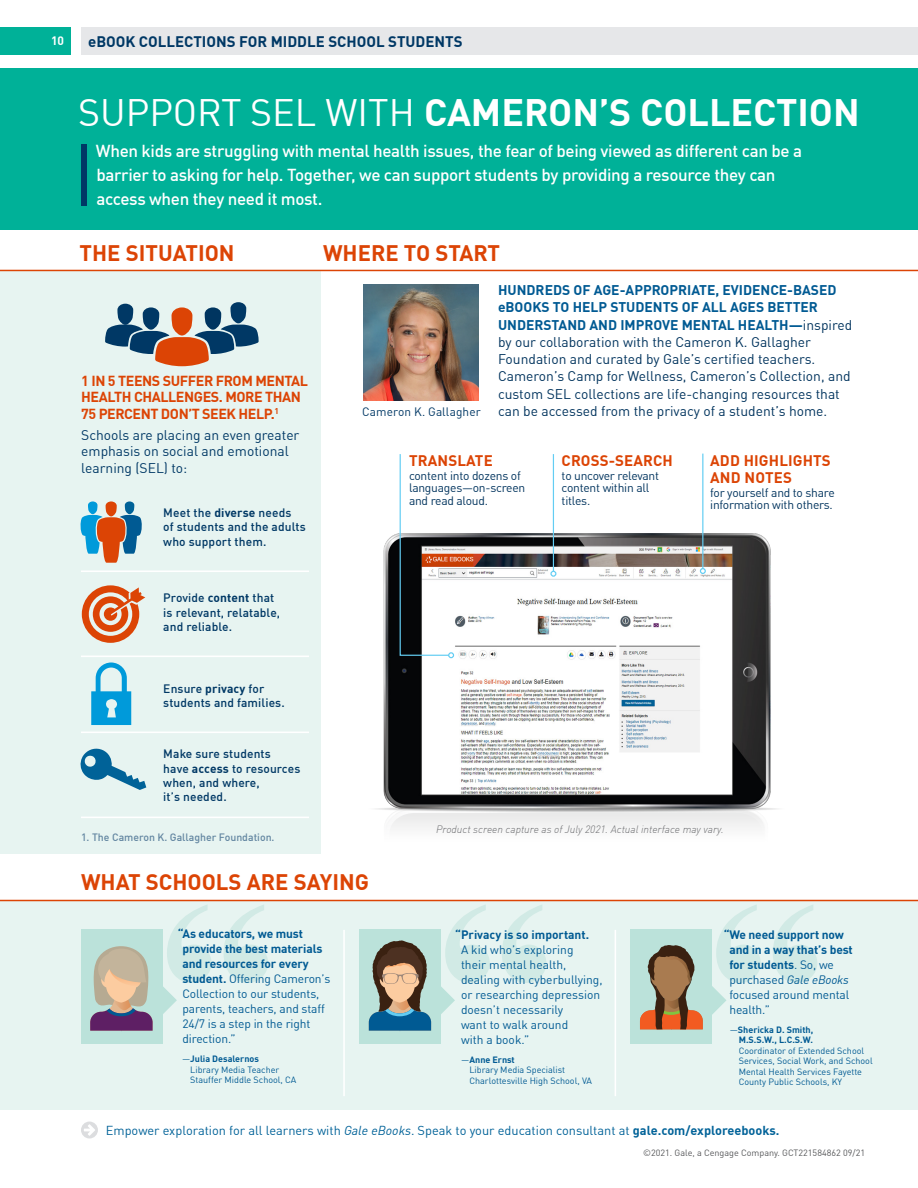
<style>
.page{position:relative;width:918px;height:1188px;background:#fff}
.page>*{position:absolute;margin:0;border:0;box-sizing:border-box;transform-origin:0 0}
.t1{font:700 37.5px "DIN Offc";color:#fff}
.t2{font:700 22.05px "DIN Offc";color:#dc4405}
.t3{font:500 16.95px/24px "DIN Offc";letter-spacing:-.02em;color:#fff}
.t4{font:700 15px/16.4px "DIN Offc";letter-spacing:.01em;color:#dc4405}
.t5{font:700 15px "DIN Offc";color:#003865}
.t6{font:700 14.25px/16.6px "DIN Offc";letter-spacing:-.03em;color:#dc4405}
.t7{font:13.8px/17.2px "DIN Offc";color:#00335d}
.t8{font:13.8px/16.5px "DIN Offc";color:#003865}
.t9{font:12.75px "DIN Offc";color:#006298}
.t10{font:12px/15px "DIN Offc";letter-spacing:-.005em;color:#005a93}
.t11{font:500 12px/14.4px "DIN Offc";letter-spacing:.01em;color:#003865}
.t12{font:12px/12.8px "DIN Offc";letter-spacing:-.02em;color:#00335d}
.t13{font:700 12px/15px "DIN Offc";letter-spacing:-.01em;color:#005a93}
.t14{font:12px "DIN Offc";letter-spacing:.005em;color:#003865}
.t15{font:700 12px "DIN Offc";color:#fff}
.t16{font:italic 300 10.5px "DIN Offc";color:#6c6d70}
.t17{font:500 10.5px "DIN Offc";color:#6386a1}
.t18{font:9px/10.5px "DIN Offc";color:#005a93}
.t19{font:9px "DIN Offc";color:#57585a}
.t20{font:700 9px/10.5px "DIN Offc";color:#005a93;text-align:right}
.s1{font-weight:400}
.s2{font-weight:700}
.s3{font-weight:700;color:#005a93}
.s4{font-weight:400;font-style:italic}
.s5{font-style:italic}
</style>
<div class="page">
<div style="left:81px;top:27px;width:837px;height:27px;background:#e6e7e9"></div>
<div style="left:0;top:27px;width:71px;height:27px;background:#00b198"></div>
<svg style="left:81px;top:1122px;width:17px;height:16px"></svg>
<div style="left:0;top:68px;width:918px;height:162px;background:#00b198"></div>
<div style="left:81px;top:144px;width:6px;height:62px;background:#003865"></div>
<div style="left:0;top:270px;width:320px;height:583px;background:#e7f4f1"></div>
<div style="left:0;top:900px;width:918px;height:209px;background:#e7f4f1"></div>
<div style="left:81px;top:929px;width:81px;height:114px;background:#bbe2da"></div>
<svg style="left:90px;top:905px;width:178px;height:126px"></svg>
<img style="left:363px;top:284px;width:116px;height:116px">
<svg style="left:82px;top:585px;width:63px;height:58px"></svg>
<svg style="left:80px;top:748px;width:66px;height:42px"></svg>
<svg style="left:91px;top:662px;width:40px;height:63px"></svg>
<svg style="left:80px;top:501px;width:62px;height:62px"></svg>
<svg style="left:105px;top:302px;width:154px;height:64px"></svg>
<hr style="left:81px;top:570px;width:228px;height:2px;background:#fff">
<hr style="left:81px;top:656px;width:228px;height:1px;background:#fff">
<hr style="left:81px;top:732px;width:228px;height:1px;background:#fff">
<hr style="left:81px;top:817px;width:228px;height:1px;background:#fff">
<hr style="left:343px;top:930px;width:2px;height:166px;background:#fff">
<hr style="left:615px;top:930px;width:1px;height:166px;background:#fff">
<div style="left:359px;top:929px;width:81px;height:114px;background:#bbe2da"></div>
<svg style="left:369px;top:905px;width:177px;height:126px"></svg>
<hr style="left:0;top:900px;width:918px;height:1px;background:#dc4405">
<hr style="left:0;top:270px;width:918px;height:1px;background:#dc4405">
<img style="left:376px;top:534px;width:401px;height:294px">
<hr style="left:702px;top:454px;width:1px;height:115px;background:#63cdf3">
<svg style="left:700px;top:568px;width:6px;height:6px"></svg>
<svg style="left:399px;top:454px;width:55px;height:204px"></svg>
<hr style="left:553px;top:454px;width:1px;height:117px;background:#63cdf3">
<svg style="left:550px;top:571px;width:6px;height:6px"></svg>
<div style="left:631px;top:929px;width:81px;height:114px;background:#bbe2da"></div>
<svg style="left:640px;top:905px;width:177px;height:124px"></svg>
<p class="t15" style="left:51px;top:33px;width:15px">10</p>
<p class="t5" style="left:88px;top:31px;width:376px">eBOOK COLLECTIONS FOR MIDDLE SCHOOL STUDENTS</p>
<h1 class="t1" style="left:78px;top:88px;width:783px"><span class="s1">SUPPORT SEL WITH</span> CAMERON’S COLLECTION</h1>
<p class="t3" style="left:96px;top:139px;width:708px">When kids are struggling with mental health issues, the fear of being viewed as different can be a barrier to asking for help. Together, we can support students by providing a resource they can access when they need it most.</p>
<h2 class="t2" style="left:80px;top:239px;width:157px">THE SITUATION</h2>
<p class="t6" style="left:81px;top:372px;width:228px">1 IN 5 TEENS SUFFER FROM MENTAL<br>HEALTH CHALLENGES. MORE THAN<br>75 PERCENT DON’T SEEK HELP.<sup>1</sup></p>
<p class="t8" style="left:81px;top:427px;width:220px">Schools are placing an even greater emphasis on social and emotional learning (SEL) to:</p>
<p class="t11" style="left:163px;top:505px;width:144px">Meet the <span class="s2">diverse</span> needs<br>of students and the adults who support them.</p>
<h2 class="t2" style="left:323px;top:239px;width:179px">WHERE TO START</h2>
<p class="t14" style="left:362px;top:404px;width:120px">Cameron K. Gallagher</p>
<p class="t7" style="left:498px;top:281px;width:356px"><span class="s3">HUNDREDS OF AGE-APPROPRIATE, EVIDENCE-BASED eBOOKS TO HELP STUDENTS OF ALL AGES BETTER UNDERSTAND AND IMPROVE MENTAL HEALTH—</span>inspired by our collaboration with the Cameron K. Gallagher Foundation and curated by Gale’s certified teachers.<br>Cameron’s Camp for Wellness, Cameron’s Collection, and custom SEL collections are life-changing resources that can be accessed from the privacy of a student’s home.</p>
<p class="t4" style="left:409px;top:452px;width:85px">TRANSLATE</p>
<p class="t12" style="left:409px;top:469px;width:118px">content into dozens of languages—on-screen and read aloud.</p>
<p class="t4" style="left:562px;top:452px;width:113px">CROSS-SEARCH</p>
<p class="t12" style="left:562px;top:469px;width:99px">to uncover relevant content within all titles.</p>
<p class="t4" style="left:710px;top:453px;width:122px">ADD HIGHLIGHTS<br>AND NOTES</p>
<p class="t12" style="left:710px;top:486px;width:126px">for yourself and to share information with others.</p>
<p class="t11" style="left:163px;top:591px;width:118px">Provide <span class="s2">content</span> that is relevant, relatable, and reliable.</p>
<p class="t11" style="left:163px;top:681px;width:123px">Ensure <span class="s2">privacy</span> for students and families.</p>
<p class="t11" style="left:163px;top:747px;width:139px">Make sure students<br>have <span class="s2">access</span> to resources when, and where,<br>it’s needed.</p>
<p class="t17" style="left:81px;top:830px;width:195px">1. The Cameron K. Gallagher Foundation.</p>
<p class="t16" style="left:436px;top:823px;width:289px">Product screen capture as of July 2021. Actual interface may vary.</p>
<h2 class="t2" style="left:81px;top:868px;width:290px">WHAT SCHOOLS ARE SAYING</h2>
<p class="t10" style="left:182px;top:927px;width:149px;text-indent:-5px"><span class="s2">“As educators, we must provide the best materials and resources for every student.</span> Offering Cameron’s<br>Collection to our students, parents, teachers, and staff<br>24/7 is a step in the right direction.”</p>
<p class="t18" style="left:190px;top:1054px;width:108px;text-indent:-8px">—<span class="s2">Julia Desalernos<br></span>Library Media Teacher<br>Stauffer Middle School, CA</p>
<p class="t13" style="left:455px;top:927px;width:135px">“Privacy is so important.</p>
<p class="t10" style="left:461px;top:942px;width:143px">A kid who’s exploring<br>their mental health, dealing with cyberbullying, or researching depression doesn’t necessarily<br>want to walk around<br>with a book.”</p>
<p class="t18" style="left:469px;top:1054px;width:124px;text-indent:-8px">—<span class="s2">Anne Ernst<br></span>Library Media Specialist<br>Charlottesville High School, VA</p>
<p class="t13" style="left:729px;top:927px;width:125px;text-indent:-6px">“We need support now and in a way that’s best for students<span class="s1">. So, we purchased</span> <span class="s4">Gale eBooks </span><span class="s1">focused around mental health.”</span></p>
<p class="t20" style="left:730px;top:1024px;width:85px"><span class="s1">—</span>Shericka D. Smith,<br>M.S.S.W., L.C.S.W.</p>
<p class="t18" style="left:739px;top:1045px;width:136px">Coordinator of Extended School<br>Services, Social Work, and School<br>Mental Health Services Fayette<br>County Public Schools, KY</p>
<p class="t9" style="left:106px;top:1123px;width:675px">Empower exploration for all learners with <span class="s5">Gale eBooks</span>. Speak to your education consultant at <span class="s2">gale.com/exploreebooks.</span></p>
<p class="t19" style="left:643px;top:1148px;width:223px">©2021. Gale, a Cengage Company. GCT221584862 09/21</p>
</div>
